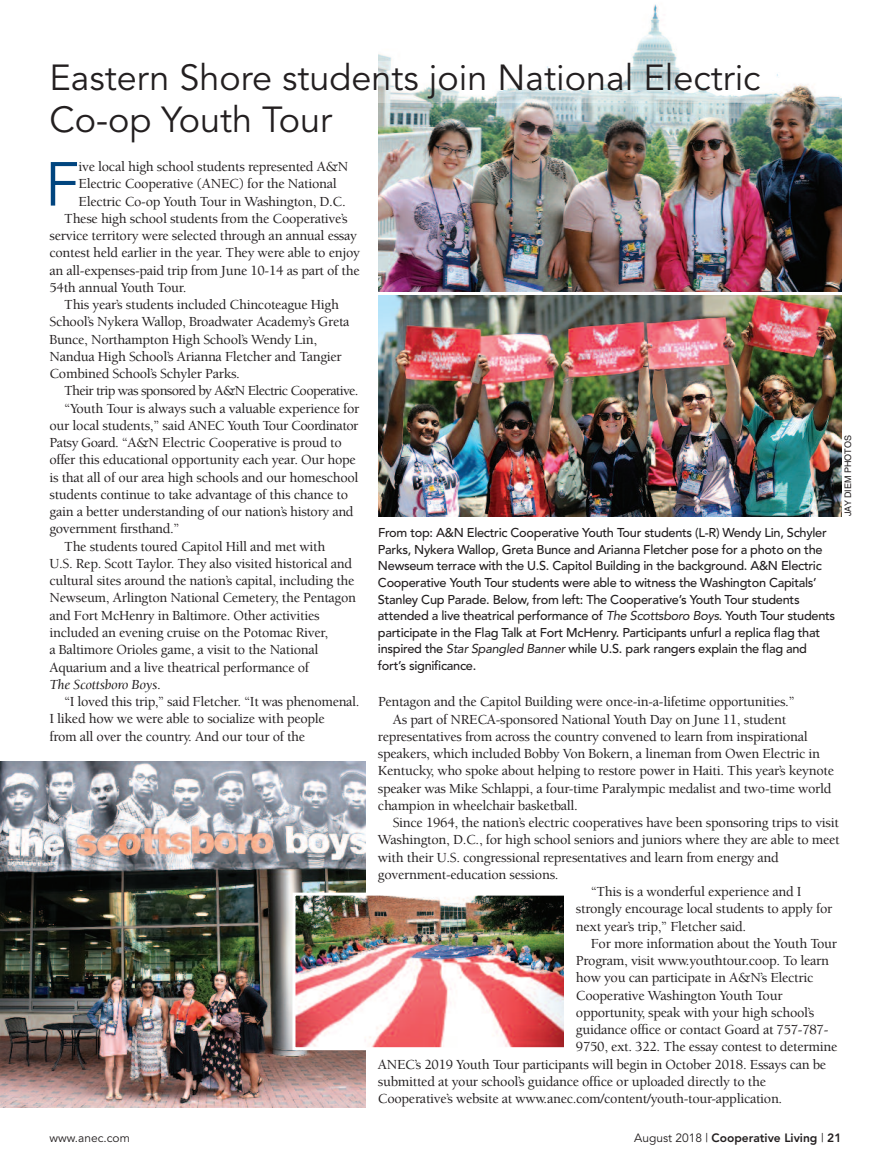
<style>
.page{position:relative;width:891px;height:1175px;background:#fff}
.page>*{position:absolute;margin:0;border:0;box-sizing:border-box;transform-origin:0 0}
.t1{font:61.5px "Avenir";color:#01457f}
.t2{font:36px/42px "Avenir";color:#231f20}
.t3{font:500 14.25px "Berkeley";letter-spacing:-.02em;color:#231f20}
.t4{font:500 14.25px "Berkeley";letter-spacing:-.045em;color:#231f20}
.t5{font:italic 14.25px "Berkeley";letter-spacing:-.02em;color:#231f20}
.t6{font:500 12.75px/16.5px "Avenir";letter-spacing:-.02em;color:#231f20}
.t7{font:800 12px "Avenir";color:#231f20}
.t8{font:12px "Avenir";color:#231f20}
.t9{font:9px "Helvetica";color:#231f20}
.s1{font-weight:500;font-style:normal}
.s2{font-weight:400;font-style:italic}
.s3{font-weight:400}
</style>
<div class="page">
<img style="left:378px;top:296px;width:464px;height:220px">
<img style="left:378px;top:4px;width:464px;height:287px">
<img style="left:0;top:761px;width:366px;height:346px">
<img style="left:296px;top:896px;width:267px;height:150px">
<div style="left:292px;top:892px;width:275px;height:158px;border:3px solid #fff"></div>
<div style="left:370px;top:61px;width:395px;height:41px;background:#fff;opacity:.3"></div>
<h2 class="t2" style="left:50px;top:57px;width:713px">Eastern Shore students join National Electric<br>Co-op Youth Tour</h2>
<h1 class="t1" style="left:45px;top:148px;width:36px">F</h1>
<p class="t3" style="left:79px;top:161px;width:271px">ive local high school students represented A&amp;N</p>
<p class="t3" style="left:79px;top:178px;width:260px">Electric Cooperative (ANEC) for the National</p>
<p class="t3" style="left:79px;top:195px;width:269px">Electric Co-op Youth Tour in Washington, D.C.</p>
<p class="t3" style="left:64px;top:213px;width:285px">These high school students from the Cooperative’s</p>
<p class="t3" style="left:49px;top:230px;width:309px">service territory were selected through an annual essay</p>
<p class="t3" style="left:49px;top:247px;width:312px">contest held earlier in the year. They were able to enjoy</p>
<p class="t3" style="left:49px;top:264px;width:312px">an all-expenses-paid trip from June 10-14 as part of the</p>
<p class="t3" style="left:49px;top:282px;width:139px">54th annual Youth Tour.</p>
<p class="t3" style="left:64px;top:299px;width:276px">This year’s students included Chincoteague High</p>
<p class="t3" style="left:49px;top:316px;width:302px">School’s Nykera Wallop, Broadwater Academy’s Greta</p>
<p class="t3" style="left:49px;top:333px;width:269px">Bunce, Northampton High School’s Wendy Lin,</p>
<p class="t3" style="left:49px;top:351px;width:294px">Nandua High School’s Arianna Fletcher and Tangier</p>
<p class="t3" style="left:49px;top:368px;width:192px">Combined School’s Schyler Parks.</p>
<p class="t4" style="left:64px;top:385px;width:296px">Their trip was sponsored by A&amp;N Electric Cooperative.</p>
<p class="t3" style="left:64px;top:402px;width:297px">“Youth Tour is always such a valuable experience for</p>
<p class="t3" style="left:49px;top:420px;width:311px">our local students,” said ANEC Youth Tour Coordinator</p>
<p class="t3" style="left:49px;top:437px;width:294px">Patsy Goard. “A&amp;N Electric Cooperative is proud to</p>
<p class="t3" style="left:49px;top:454px;width:308px">offer this educational opportunity each year. Our hope</p>
<p class="t3" style="left:49px;top:471px;width:311px">is that all of our area high schools and our homeschool</p>
<p class="t3" style="left:49px;top:489px;width:300px">students continue to take advantage of this chance to</p>
<p class="t3" style="left:49px;top:506px;width:306px">gain a better understanding of our nation’s history and</p>
<p class="t3" style="left:49px;top:523px;width:132px">government firsthand.”</p>
<p class="t3" style="left:64px;top:540px;width:263px">The students toured Capitol Hill and met with</p>
<p class="t3" style="left:49px;top:558px;width:304px">U.S. Rep. Scott Taylor. They also visited historical and</p>
<p class="t3" style="left:49px;top:575px;width:307px">cultural sites around the nation’s capital, including the</p>
<p class="t3" style="left:49px;top:592px;width:308px">Newseum, Arlington National Cemetery, the Pentagon</p>
<p class="t3" style="left:49px;top:609px;width:272px">and Fort McHenry in Baltimore. Other activities</p>
<p class="t3" style="left:49px;top:627px;width:280px">included an evening cruise on the Potomac River,</p>
<p class="t3" style="left:49px;top:644px;width:271px">a Baltimore Orioles game, a visit to the National</p>
<p class="t3" style="left:49px;top:661px;width:261px">Aquarium and a live theatrical performance of</p>
<p class="t5" style="left:49px;top:678px;width:113px">The Scottsboro Boys<span class="s1">.</span></p>
<p class="t3" style="left:64px;top:696px;width:297px">“I loved this trip,” said Fletcher. “It was phenomenal.</p>
<p class="t3" style="left:49px;top:713px;width:277px">I liked how we were able to socialize with people</p>
<p class="t3" style="left:49px;top:730px;width:257px">from all over the country. And our tour of the</p>
<p class="t9" style="left:845px;top:516px;width:83px;rotate:-90deg">JAY DIEM PHOTOS</p>
<p class="t6" style="left:378px;top:524px;width:459px">From top: A&amp;N Electric Cooperative Youth Tour students (L-R) Wendy Lin, Schyler Parks, Nykera Wallop, Greta Bunce and Arianna Fletcher pose for a photo on the Newseum terrace with the U.S. Capitol Building in the background. A&amp;N Electric Cooperative Youth Tour students were able to witness the Washington Capitals’ Stanley Cup Parade. Below, from left: The Cooperative’s Youth Tour students attended a live theatrical performance of <span class="s2">The Scottsboro Boys</span>. Youth Tour students participate in the Flag Talk at Fort McHenry. Participants unfurl a replica flag that inspired the <span class="s2">Star Spangled Banner</span> while U.S. park rangers explain the flag and fort’s significance.</p>
<p class="t3" style="left:378px;top:696px;width:418px">Pentagon and the Capitol Building were once-in-a-lifetime opportunities.”</p>
<p class="t3" style="left:393px;top:713px;width:395px">As part of NRECA-sponsored National Youth Day on June 11, student</p>
<p class="t3" style="left:378px;top:730px;width:431px">representatives from across the country convened to learn from inspirational</p>
<p class="t3" style="left:378px;top:748px;width:444px">speakers, which included Bobby Von Bokern, a lineman from Owen Electric in</p>
<p class="t3" style="left:378px;top:765px;width:458px">Kentucky, who spoke about helping to restore power in Haiti. This year’s keynote</p>
<p class="t3" style="left:378px;top:782px;width:455px">speaker was Mike Schlappi, a four-time Paralympic medalist and two-time world</p>
<p class="t3" style="left:378px;top:799px;width:202px">champion in wheelchair basketball.</p>
<p class="t3" style="left:393px;top:817px;width:448px">Since 1964, the nation’s electric cooperatives have been sponsoring trips to visit</p>
<p class="t3" style="left:378px;top:834px;width:463px">Washington, D.C., for high school seniors and juniors where they are able to meet</p>
<p class="t3" style="left:378px;top:851px;width:402px">with their U.S. congressional representatives and learn from energy and</p>
<p class="t3" style="left:378px;top:868px;width:182px">government-education sessions.</p>
<p class="t3" style="left:591px;top:886px;width:212px">“This is a wonderful experience and I</p>
<p class="t3" style="left:576px;top:903px;width:258px">strongly encourage local students to apply for</p>
<p class="t3" style="left:576px;top:920px;width:172px">next year’s trip,” Fletcher said.</p>
<p class="t3" style="left:591px;top:937px;width:248px">For more information about the Youth Tour</p>
<p class="t3" style="left:576px;top:955px;width:255px">Program, visit www.youthtour.coop. To learn</p>
<p class="t3" style="left:576px;top:972px;width:239px">how you can participate in A&amp;N’s Electric</p>
<p class="t3" style="left:576px;top:989px;width:208px">Cooperative Washington Youth Tour</p>
<p class="t3" style="left:576px;top:1006px;width:240px">opportunity, speak with your high school’s</p>
<p class="t3" style="left:576px;top:1024px;width:254px">guidance office or contact Goard at 757-787-</p>
<p class="t3" style="left:576px;top:1041px;width:263px">9750, ext. 322. The essay contest to determine</p>
<p class="t3" style="left:378px;top:1058px;width:450px">ANEC’s 2019 Youth Tour participants will begin in October 2018. Essays can be</p>
<p class="t3" style="left:378px;top:1075px;width:390px">submitted at your school’s guidance office or uploaded directly to the</p>
<p class="t3" style="left:378px;top:1093px;width:406px">Cooperative’s website at www.anec.com/content/youth-tour-application.</p>
<p class="t8" style="left:50px;top:1130px;width:82px">www.anec.com</p>
<p class="t7" style="left:634px;top:1128px;width:209px"><span class="s3">August 2018 |</span> Cooperative Living <span class="s3">|</span> 21</p>
</div>
